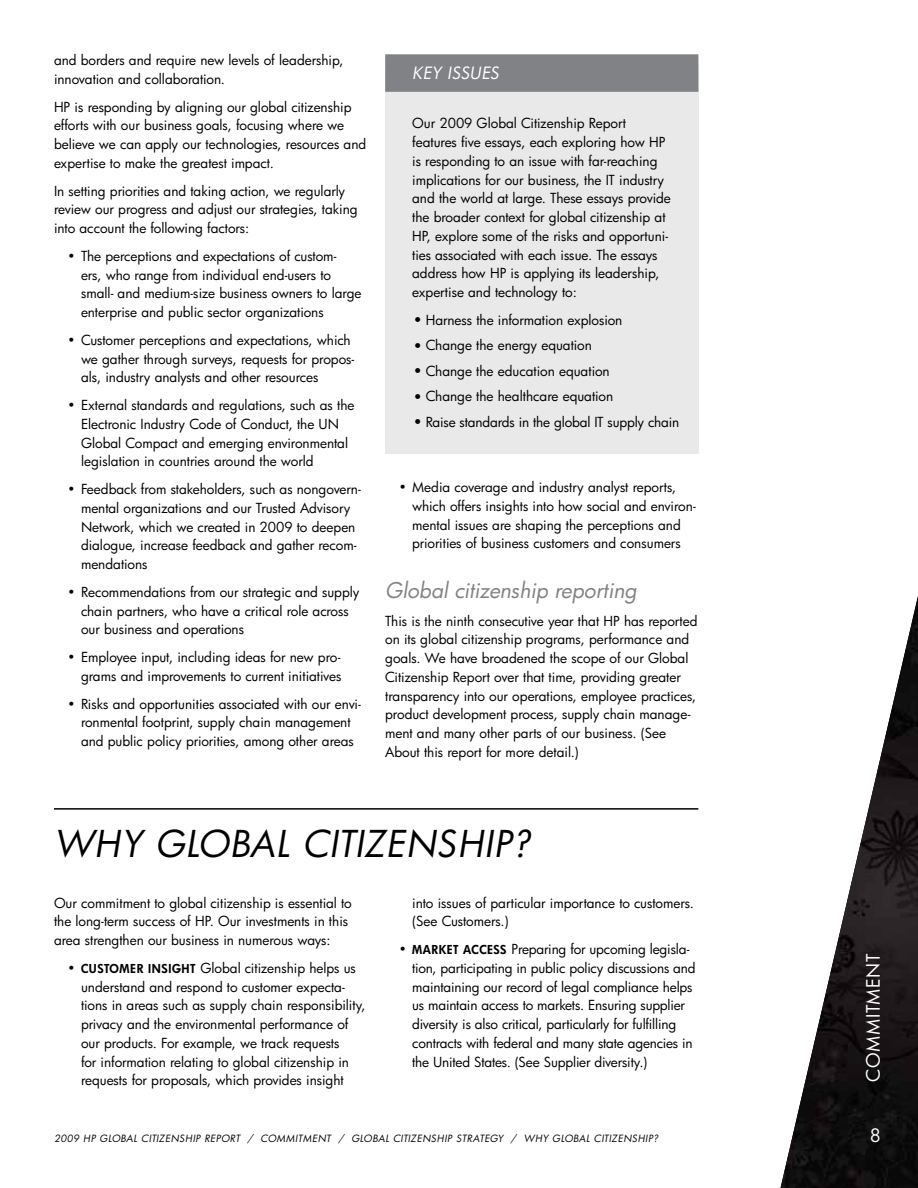
<style>
.page{position:relative;width:918px;height:1188px;background:#fff}
.page>*{position:absolute;margin:0;border:0;box-sizing:border-box;transform-origin:0 0}
.HEADER_WITH_RULE{font:italic 36px "HP Futura";letter-spacing:.025em;color:#000}
.Subhead_1{font:italic 21px "HP Futura";color:#808285}
.t1{font:18px "HP Futura";letter-spacing:.035em;color:#fff}
.Sidebar_Header{font:italic 16.5px "HP Futura";color:#fff}
.Bulleted_Text{font:13.5px/18.8px "HP Futura";letter-spacing:-.005em;color:#000}
.Sidebar_Body{font:13.5px/18.8px "HP Futura";color:#000}
.Bulleted_Sidebar_Sho{font:13.5px "HP Futura";letter-spacing:-.005em;color:#000}
.breadcrumb{font:italic 9.75px "HP Futura";letter-spacing:.05em;color:#000}
.s1{font-weight:700;font-size:16.5px}
.s2{font-weight:800;font-size:12px}
</style>
<div class="page">
<img style="left:781px;top:596px;width:137px;height:592px">
<div style="left:385px;top:66px;width:313px;height:388px;background:#e9e9ea"></div>
<div style="left:385px;top:54px;width:313px;height:38px;background:#808285"></div>
<hr style="left:54px;top:808px;width:644px;height:2px;background:#000">
<p class="Sidebar_Body" style="left:54px;top:51px;width:291px">and borders and require new levels of leadership, innovation and collaboration.</p>
<p class="Sidebar_Body" style="left:54px;top:97px;width:314px">HP is responding by aligning our global citizenship efforts with our business goals, focusing where we believe we can apply our technologies, resources and expertise to make the greatest impact.</p>
<p class="Sidebar_Body" style="left:54px;top:181px;width:305px">In setting priorities and taking action, we regularly review our progress and adjust our strategies, taking into account the following factors:</p>
<p class="Bulleted_Text" style="left:81px;top:246px;width:282px;text-indent:-14px">• The perceptions and expectations of custom-<br>ers, who range from individual end-users to small- and medium-size business owners to large enterprise and public sector organizations</p>
<p class="Bulleted_Text" style="left:81px;top:330px;width:275px;text-indent:-14px">• Customer perceptions and expectations, which we gather through surveys, requests for propos&shy;als, industry analysts and other resources</p>
<p class="Bulleted_Text" style="left:81px;top:396px;width:275px;text-indent:-14px">• External standards and regulations, such as the Electronic Industry Code of Conduct, the UN Global Compact and emerging environmental legislation in countries around the world</p>
<p class="Bulleted_Text" style="left:81px;top:480px;width:282px;text-indent:-14px">• Feedback from stakeholders, such as nongovern&shy;mental organizations and our Trusted Advisory Network, which we created in 2009 to deepen dialogue, increase feedback and gather recom&shy;mendations</p>
<p class="Bulleted_Text" style="left:81px;top:582px;width:280px;text-indent:-14px">• Recommendations from our strategic and supply chain partners, who have a critical role across our business and operations</p>
<p class="Bulleted_Text" style="left:68px;top:648px;width:275px;text-align:right">• Employee input, including ideas for new pro&shy;grams and improvements to current initiatives</p>
<p class="Bulleted_Text" style="left:68px;top:694px;width:295px;text-align:center">• Risks and opportunities associated with our envi&shy;ronmental footprint, supply chain management and public policy priorities, among other areas</p>
<p class="Sidebar_Header" style="left:412px;top:62px;width:88px">KEY ISSUES</p>
<p class="Sidebar_Body" style="left:412px;top:114px;width:260px">Our 2009 Global Citizenship Report features five essays, each exploring how HP is responding to an issue with far-reaching implications for our business, the IT industry and the world at large. These essays provide the broader context for global citizenship at HP, explore some of the risks and opportuni&shy;ties associated with each issue. The essays address how HP is applying its leadership, expertise and technology to:</p>
<p class="Bulleted_Sidebar_Sho" style="left:412px;top:311px;width:212px"><span class="s1">•</span> Harness the information explosion</p>
<p class="Bulleted_Sidebar_Sho" style="left:412px;top:336px;width:181px"><span class="s1">•</span> Change the energy equation</p>
<p class="Bulleted_Sidebar_Sho" style="left:412px;top:362px;width:199px"><span class="s1">•</span> Change the education equation</p>
<p class="Bulleted_Sidebar_Sho" style="left:412px;top:387px;width:203px"><span class="s1">•</span> Change the healthcare equation</p>
<p class="Bulleted_Sidebar_Sho" style="left:412px;top:413px;width:269px"><span class="s1">•</span> Raise standards in the global IT supply chain</p>
<p class="Bulleted_Text" style="left:412px;top:477px;width:285px;text-indent:-14px">• Media coverage and industry analyst reports, which offers insights into how social and environ&shy;mental issues are shaping the perceptions and priorities of business customers and consumers</p>
<p class="Subhead_1" style="left:385px;top:576px;width:253px">GLOBAL CITIZENSHIP REPORTING</p>
<p class="Sidebar_Body" style="left:385px;top:611px;width:314px">This is the ninth consecutive year that HP has reported on its global citizenship programs, performance and goals. We have broadened the scope of our Global Citizenship Report over that time, providing greater transparency into our operations, employee practices, product development process, supply chain manage&shy;ment and many other parts of our business. (See About this report for more detail.)</p>
<p class="HEADER_WITH_RULE" style="left:54px;top:819px;width:478px">WHY GLOBAL CITIZENSHIP?</p>
<p class="Sidebar_Body" style="left:54px;top:893px;width:299px">Our commitment to global citizenship is essential to the long-term success of HP. Our investments in this area strengthen our business in numerous ways:</p>
<p class="Bulleted_Text" style="left:81px;top:958px;width:286px;text-indent:-14px">• <span class="s2">CUSTOMER INSIGHT</span> Global citizenship helps us understand and respond to customer expecta&shy;tions in areas such as supply chain responsibility, privacy and the environmental performance of our products. For example, we track requests<br>for information relating to global citizenship in requests for proposals, which provides insight</p>
<p class="Bulleted_Text" style="left:412px;top:893px;width:283px">into issues of particular importance to customers. (See Customers.)</p>
<p class="Bulleted_Text" style="left:412px;top:939px;width:285px;text-indent:-14px">• <span class="s2">MARKET ACCESS</span> Preparing for upcoming legisla&shy;tion, participating in public policy discussions and maintaining our record of legal compliance helps us maintain access to markets. Ensuring supplier diversity is also critical, particularly for fulfilling contracts with federal and many state agencies in the United States. (See Supplier diversity.)</p>
<p class="breadcrumb" style="left:54px;top:1132px;width:61px">2009 HP GLOBAL</p>
<p class="breadcrumb" style="left:141px;top:1132px;width:14px">CITIZENSHIP</p>
<p class="breadcrumb" style="left:204px;top:1132px;width:13px">REPORT</p>
<p class="breadcrumb" style="left:248px;top:1132px;width:22px">/ COMMITMENT</p>
<p class="breadcrumb" style="left:338px;top:1132px;width:321px">/ GLOBAL CITIZENSHIP STRATEGY / WHY GLOBAL CITIZENSHIP?</p>
<h3 class="t1" style="left:861px;top:1082px;width:129px;rotate:-90deg">COMMITMENT</h3>
<h3 class="t1" style="left:870px;top:1123px;width:13px">8</h3>
</div>
